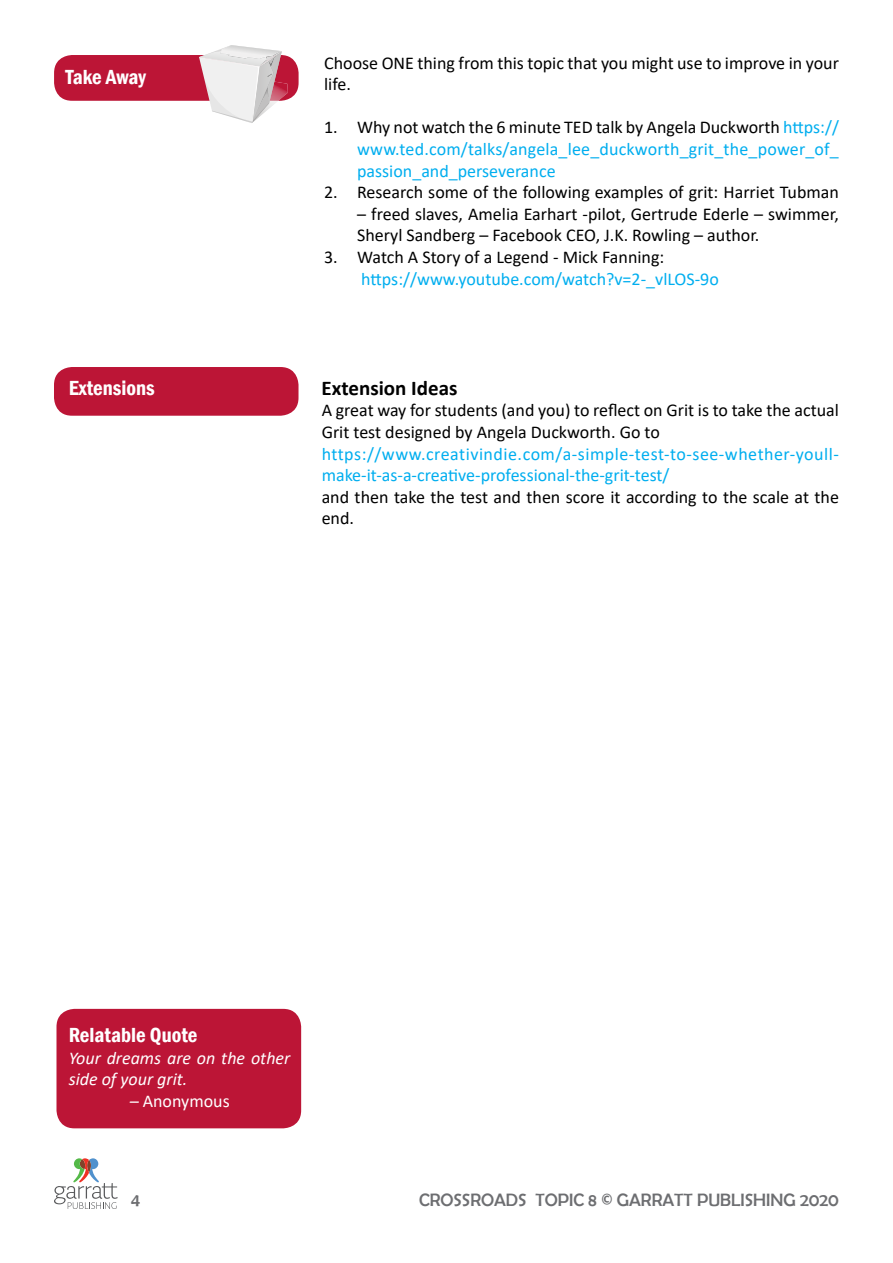
<style>
.page{position:relative;width:893px;height:1263px;background:#fff}
.page>*{position:absolute;margin:0;border:0;box-sizing:border-box;transform-origin:0 0}
.t1{font:600 condensed 21px "Franklin Gothic";color:#fff}
.t2{font:700 21px "Calibri";color:#000}
.t3{font:18px/21.6px "Calibri";color:#000}
.t4{font:18px/21.6px "Calibri";color:#00aeef;text-align:justify}
.t5{font:18px/21.6px "Calibri";letter-spacing:.02em;color:#00aeef}
.t6{font:18px "Berlin Sans FB";color:#6d6e71}
.t7{font:italic 18px/21.6px "Calibri";color:#fff}
.t8{font:18px "Calibri";color:#fff}
.s1{color:#000}
.s2{font-style:italic}
</style>
<div class="page">
<svg style="left:54px;top:1158px;width:64px;height:51px"></svg>
<div style="left:57px;top:1009px;width:244px;height:119px;background:#bc1536;border-radius:18px"></div>
<div style="left:54px;top:55px;width:245px;height:46px;background:#bc1536;border-radius:18px"></div>
<svg style="left:199px;top:45px;width:89px;height:78px"></svg>
<div style="left:54px;top:367px;width:244px;height:49px;background:#bc1536;border-radius:18px"></div>
<p class="t1" style="left:65px;top:63px;width:82px">Take Away</p>
<p class="t3" style="left:324px;top:51px;width:516px">Choose ONE thing from this topic that you might use to improve in your life.</p>
<p class="t4" style="left:357px;top:116px;width:483px;text-indent:-33px"><span class="s1">1. Why not watch the 6 minute TED talk by Angela Duckworth</span> https:// www.ted.com/talks/angela_lee_duckworth_grit_the_power_of_ passion_and_perseverance</p>
<p class="t3" style="left:324px;top:181px;width:516px">2. Research some of the following examples of grit: Harriet Tubman</p>
<p class="t3" style="left:357px;top:202px;width:483px">– freed slaves, Amelia Earhart -pilot, Gertrude Ederle – swimmer,<br>Sheryl Sandberg – Facebook CEO, J.K. Rowling – author.</p>
<p class="t3" style="left:324px;top:246px;width:342px">3. Watch A Story of a Legend - Mick Fanning:</p>
<p class="t4" style="left:361px;top:267px;width:359px">https://www.youtube.com/watch?v=2-_vlLOS-9o</p>
<p class="t1" style="left:69px;top:374px;width:87px">Extensions</p>
<p class="t2" style="left:322px;top:373px;width:137px">Extension Ideas</p>
<p class="t3" style="left:322px;top:399px;width:519px">A great way for students (and you) to reflect on Grit is to take the actual<br>Grit test designed by Angela Duckworth. Go to</p>
<p class="t5" style="left:322px;top:442px;width:519px">https://www.creativindie.com/a-simple-test-to-see-whether-youll&shy;make-it-as-a-creative-professional-the-grit-test/</p>
<p class="t3" style="left:322px;top:485px;width:519px">and then take the test and then score it according to the scale at the end.</p>
<p class="t1" style="left:69px;top:1021px;width:130px">Relatable Quote</p>
<p class="t7" style="left:69px;top:1046px;width:223px">Your dreams are on the other side of your grit.</p>
<p class="t8" style="left:130px;top:1088px;width:102px"><span class="s2">–</span> Anonymous</p>
<p class="t6" style="left:131px;top:1190px;width:10px">4</p>
<p class="t6" style="left:419px;top:1190px;width:421px">CROSSROADS TOPIC 8 © GARRATT PUBLISHING 2020</p>
</div>
